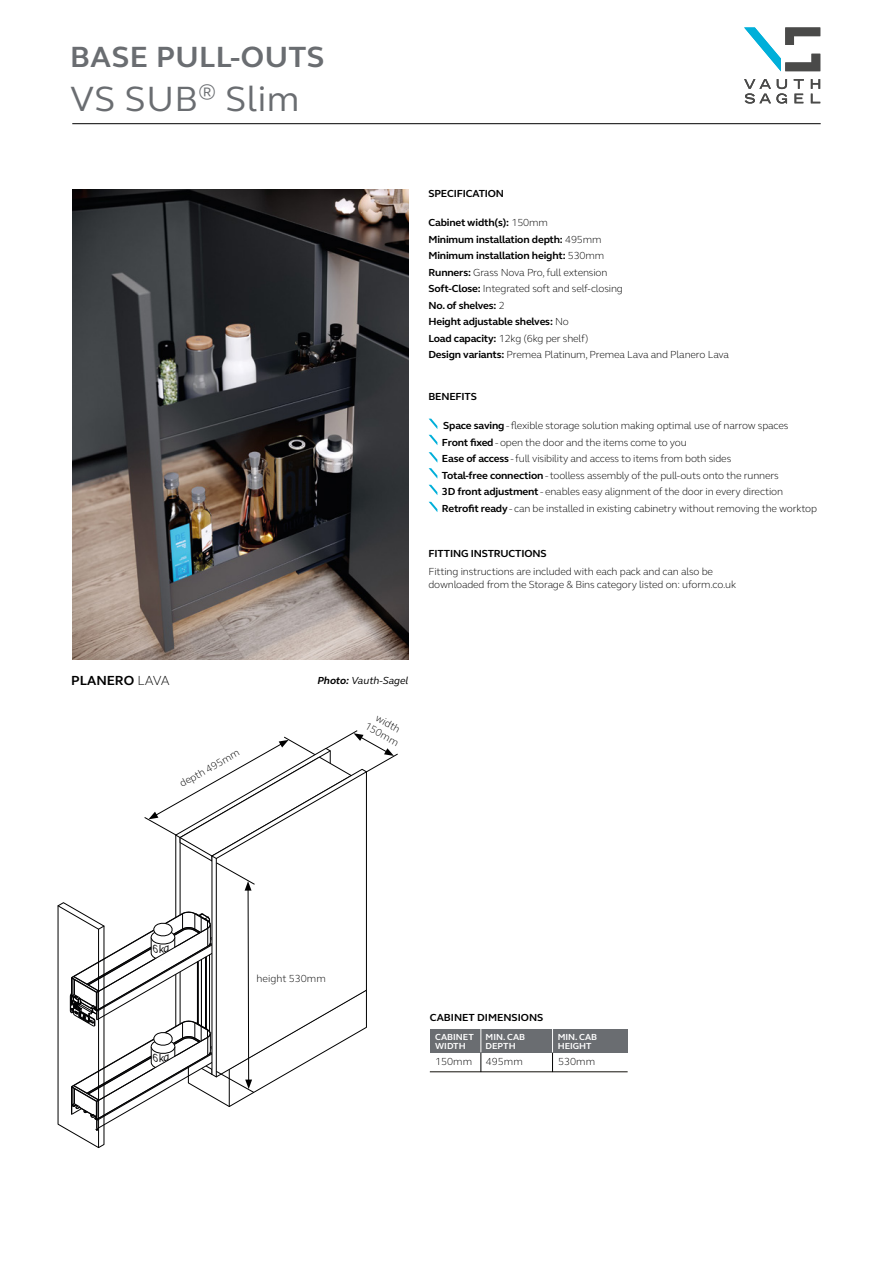
<style>
.page{position:relative;width:893px;height:1263px;background:#fff}
.page>*{position:absolute;margin:0;border:0;box-sizing:border-box;transform-origin:0 0}
.t1{font:36px "FS Elliot";letter-spacing:.015em;color:#6a6d71}
.t2{font:700 30px "FS Elliot";letter-spacing:.015em;color:#6a6d71}
.t3{font:700 13.5px "FS Elliot";color:#000}
.t4{font:300 10.5px/16.5px "FS Elliot";letter-spacing:-.015em;color:#000}
.t5{font:700 10.5px/16.5px "FS Elliot";letter-spacing:-.015em;color:#000}
.t6{font:italic 10.5px "FS Elliot";color:#000}
.t7{font:700 9px/9px "FS Elliot";color:#fff}
.s1{font-weight:300}
.s2{font-weight:700}
</style>
<div class="page">
<hr style="left:72px;top:123px;width:749px;height:1px;background:#000">
<img style="left:72px;top:189px;width:336px;height:471px">
<svg style="left:811px;top:79px;width:9px;height:24px"></svg>
<svg style="left:794px;top:79px;width:10px;height:24px"></svg>
<svg style="left:744px;top:79px;width:43px;height:25px"></svg>
<svg style="left:744px;top:27px;width:76px;height:44px"></svg>
<svg style="left:429px;top:419px;width:8px;height:10px"></svg>
<svg style="left:429px;top:435px;width:8px;height:10px"></svg>
<svg style="left:429px;top:452px;width:8px;height:26px"></svg>
<svg style="left:429px;top:485px;width:8px;height:10px"></svg>
<svg style="left:429px;top:502px;width:8px;height:10px"></svg>
<div style="left:430px;top:1029px;width:197px;height:23px;background:#6a6d71"></div>
<hr style="left:430px;top:1071px;width:198px;height:1px;background:#12100b">
<svg style="left:480px;top:1029px;width:1px;height:43px"></svg>
<svg style="left:552px;top:1029px;width:1px;height:43px"></svg>
<svg style="left:57px;top:730px;width:341px;height:418px"></svg>
<h2 class="t2" style="left:70px;top:37px;width:256px">BASE PULL-OUTS</h2>
<h1 class="t1" style="left:70px;top:75px;width:231px">VS SUB<sup>®</sup> Slim</h1>
<p class="t5" style="left:428px;top:185px;width:77px">SPECIFICATION</p>
<p class="t5" style="left:428px;top:214px;width:302px">Cabinet width(s): <span class="s1">150mm<br></span>Minimum installation depth: <span class="s1">495mm<br></span>Minimum installation height: <span class="s1">530mm<br></span>Runners: <span class="s1">Grass Nova Pro, full extension<br></span>Soft-Close: <span class="s1">Integrated soft and self-closing<br></span>No. of shelves: <span class="s1">2<br></span>Height adjustable shelves: <span class="s1">No<br></span>Load capacity: <span class="s1">12kg (6kg per shelf)<br></span>Design variants: <span class="s1">Premea Platinum, Premea Lava and Planero Lava</span></p>
<p class="t5" style="left:428px;top:388px;width:50px">BENEFITS</p>
<p class="t4" style="left:442px;top:417px;width:377px"><span class="s2">Space saving</span> - flexible storage solution making optimal use of narrow spaces<br><span class="s2">Front fixed</span> - open the door and the items come to you<br><span class="s2">Ease of access</span> - full visibility and access to items from both sides<br><span class="s2">Total-free connection</span> - toolless assembly of the pull-outs onto the runners<br><span class="s2">3D front adjustment</span> - enables easy alignment of the door in every direction <span class="s2">Retrofit ready</span> - can be installed in existing cabinetry without removing the worktop</p>
<p class="t5" style="left:428px;top:545px;width:120px">FITTING INSTRUCTIONS</p>
<p class="t4" style="left:428px;top:565px;width:309px;line-height:12.6px">Fitting instructions are included with each pack and can also be downloaded from the Storage &amp; Bins category listed on: uform.co.uk</p>
<p class="t3" style="left:71px;top:671px;width:100px">PLANERO <span class="s1">LAVA</span></p>
<p class="t4" style="left:176px;top:777px;width:68px;rotate:-30deg">depth 495mm</p>
<p class="t6" style="left:317px;top:674px;width:93px"><span class="s2">Photo:</span> Vauth-Sagel</p>
<p class="t4" style="left:375px;top:708px;width:38px;line-height:12.6px;text-align:center;rotate:29deg">width<br>150mm</p>
<p class="t4" style="left:257px;top:969px;width:71px">height 530mm</p>
<p class="t5" style="left:430px;top:1009px;width:115px">CABINET DIMENSIONS</p>
<p class="t7" style="left:435px;top:1032px;width:40px">CABINET<br>WIDTH</p>
<p class="t4" style="left:435px;top:1053px;width:38px">150mm</p>
<p class="t7" style="left:486px;top:1032px;width:41px">MIN. CAB<br>DEPTH</p>
<p class="t4" style="left:486px;top:1053px;width:38px">495mm</p>
<p class="t7" style="left:558px;top:1032px;width:41px">MIN. CAB<br>HEIGHT</p>
<p class="t4" style="left:558px;top:1053px;width:38px">530mm</p>
</div>
